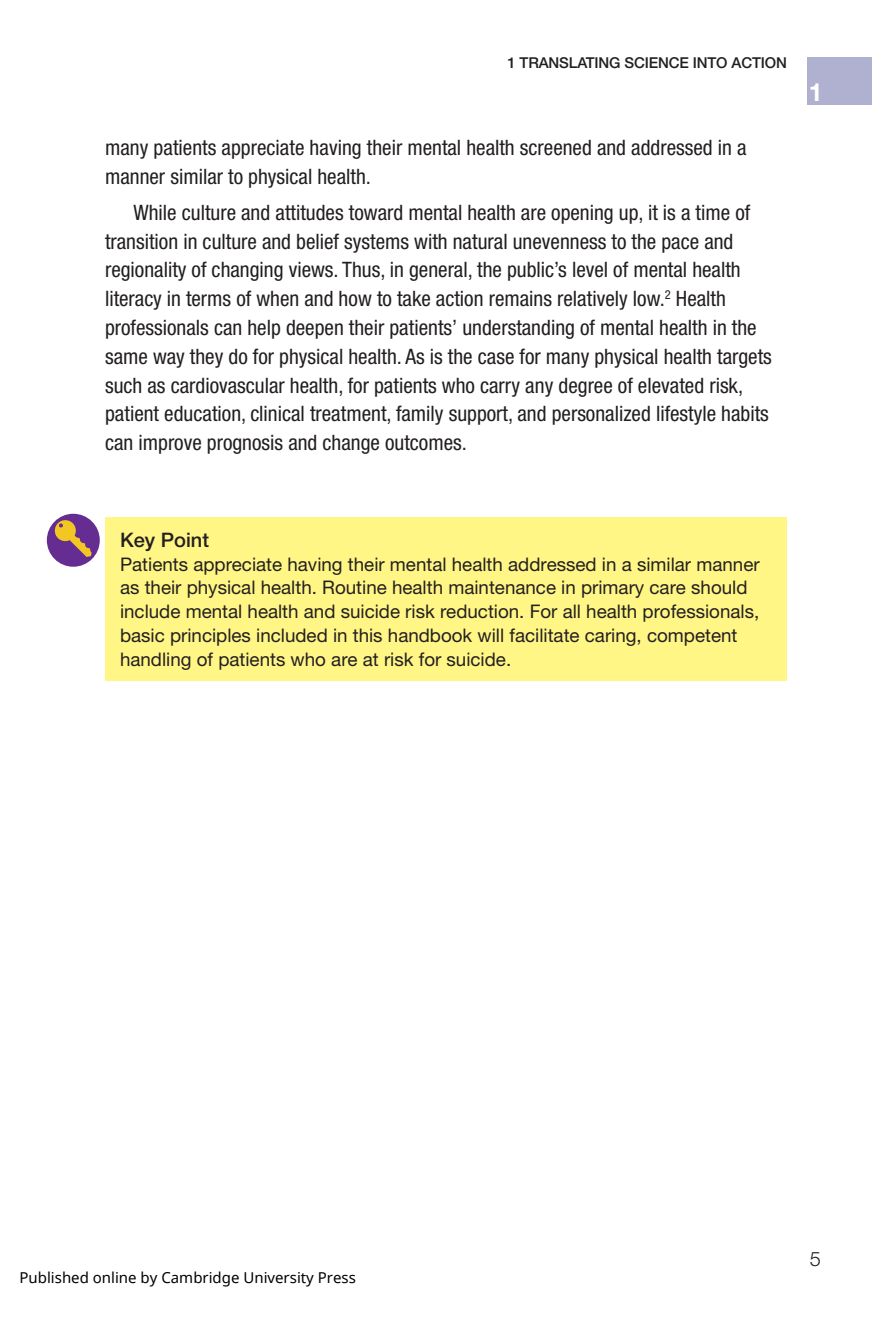
<style>
.page{position:relative;width:872px;height:1319px;background:#fff}
.page>*{position:absolute;margin:0;border:0;box-sizing:border-box;transform-origin:0 0}
.t1{font:700 25px "Helvetica Neue LT Std";color:#fff}
.para{font:condensed 21.25px/28.8px "Helvetica Neue LT Std";color:#231f20}
.para-2{font:500 20px "Helvetica Neue LT Std";color:#231f20}
.t2{font:300 20px "Helvetica Neue LT Std";color:#231f20}
.para-3{font:18.75px/23.8px "Helvetica Neue LT Std";color:#231f20}
.t3{font:15px "Noto Sans";color:#000}
.t4{font:500 15px "Helvetica Neue LT Std";letter-spacing:-.01em;color:#231f20}
</style>
<div class="page">
<div style="left:807px;top:57px;width:65px;height:47px;background:#b0b0d0"></div>
<div style="left:105px;top:517px;width:682px;height:163px;background:#fff685"></div>
<div style="left:47px;top:513px;width:53px;height:53px;background:#652d91;border-radius:50%"></div>
<svg style="left:54px;top:519px;width:38px;height:38px"></svg>
<p class="t4" style="left:507px;top:53px;width:281px">1 TRANSLATING SCIENCE INTO ACTION</p>
<p class="para" style="left:105px;top:133px;width:643px">many patients appreciate having their mental health screened and addressed in a manner similar to physical health.</p>
<p class="para" style="left:105px;top:198px;width:668px;text-indent:28px">While culture and attitudes toward mental health are opening up, it is a time of transition in culture and belief systems with natural unevenness to the pace and regionality of changing views. Thus, in general, the public’s level of mental health literacy in terms of when and how to take action remains relatively low.<sup>2</sup> Health professionals can help deepen their patients’ understanding of mental health in the same way they do for physical health. As is the case for many physical health targets such as cardiovascular health, for patients who carry any degree of elevated risk, patient education, clinical treatment, family support, and personalized lifestyle habits can improve prognosis and change outcomes.</p>
<p class="t1" style="left:809px;top:77px;width:15px">1</p>
<p class="para-2" style="left:120px;top:527px;width:90px">Key Point</p>
<p class="para-3" style="left:120px;top:551px;width:641px">Patients appreciate having their mental health addressed in a similar manner as their physical health. Routine health maintenance in primary care should include mental health and suicide risk reduction. For all health professionals, basic principles included in this handbook will facilitate caring, competent handling of patients who are at risk for suicide.</p>
<p class="t3" style="left:19px;top:1266px;width:338px">Published online by Cambridge University Press</p>
<p class="t2" style="left:809px;top:1246px;width:13px">5</p>
</div>
